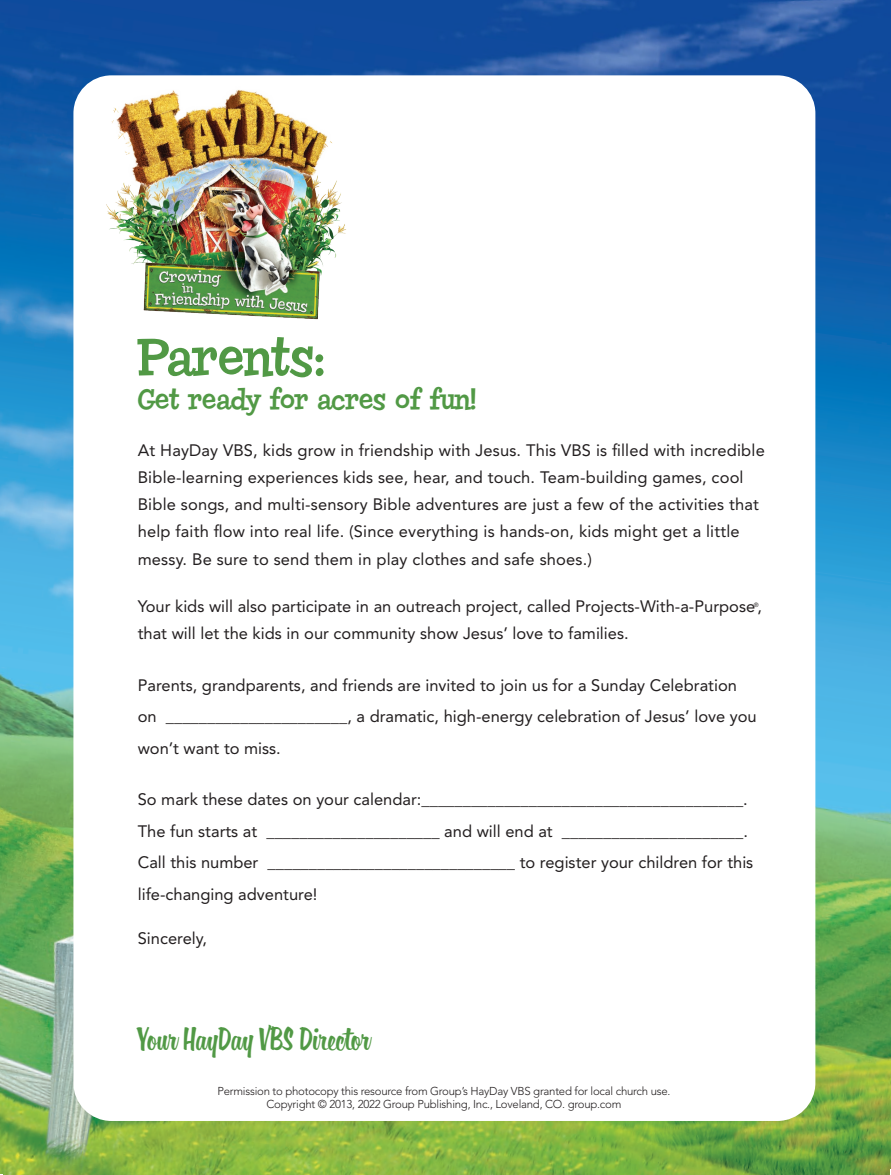
<style>
.page{position:relative;width:891px;height:1175px;background:#fff}
.page>*{position:absolute;margin:0;border:0;box-sizing:border-box;transform-origin:0 0}
.t1{font:52.5px "Chowderhead";color:#519945}
.t2{font:33px "Filmotype Havana";letter-spacing:.005em;color:#519945}
.t3{font:28.5px "Chowderhead";color:#519945}
.t4{font:16.5px/31.5px "Avenir LT Std";color:#231f20}
.Body_Copy{font:300 11.4px/13.5px "Avenir LT Std";letter-spacing:-.02em;color:#231f20;text-align:center}
.t5{font:6.15px "Avenir LT Std";color:#231f20}
</style>
<div class="page">
<img style="left:0;top:0;width:891px;height:1174px">
<div style="left:73px;top:75px;width:742px;height:1045px;background:#fff;border-radius:38px"></div>
<img style="left:106px;top:89px;width:240px;height:231px">
<p class="t1" style="left:138px;top:327px;width:189px">Parents:</p>
<p class="t3" style="left:138px;top:383px;width:340px">Get ready for acres of fun!</p>
<p class="t4" style="left:138px;top:437px;width:629px;line-height:27px">At HayDay VBS, kids grow in friendship with Jesus. This VBS is filled with incredible Bible-learning experiences kids see, hear, and touch. Team-building games, cool Bible songs, and multi-sensory Bible adventures are just a few of the activities that help faith flow into real life. (Since everything is hands-on, kids might get a little messy. Be sure to send them in play clothes and safe shoes.)</p>
<p class="t4" style="left:138px;top:590px;width:626px">Your kids will also participate in an outreach project, called Projects-With-a-Purpose,</p>
<p class="t5" style="left:754px;top:601px;width:6px">®</p>
<p class="t4" style="left:138px;top:617px;width:492px">that will let the kids in our community show Jesus’ love to families.</p>
<p class="t4" style="left:138px;top:669px;width:621px">Parents, grandparents, and friends are invited to join us for a Sunday Celebration on ______________________, a dramatic, high-energy celebration of Jesus’ love you won’t want to miss.</p>
<p class="t4" style="left:138px;top:784px;width:617px">So mark these dates on your calendar:_______________________________________.<br>The fun starts at _____________________ and will end at ______________________.<br>Call this number ______________________________ to register your children for this life-changing adventure!</p>
<p class="t4" style="left:138px;top:922px;width:71px">Sincerely,</p>
<p class="t2" style="left:138px;top:1020px;width:234px">Your HayDay VBS Director</p>
<p class="Body_Copy" style="left:217px;top:1084px;width:455px">Permission to photocopy this resource from Group’s HayDay VBS granted for local church use.<br>Copyright © 2013, 2022 Group Publishing, Inc., Loveland, CO. group.com</p>
</div>
